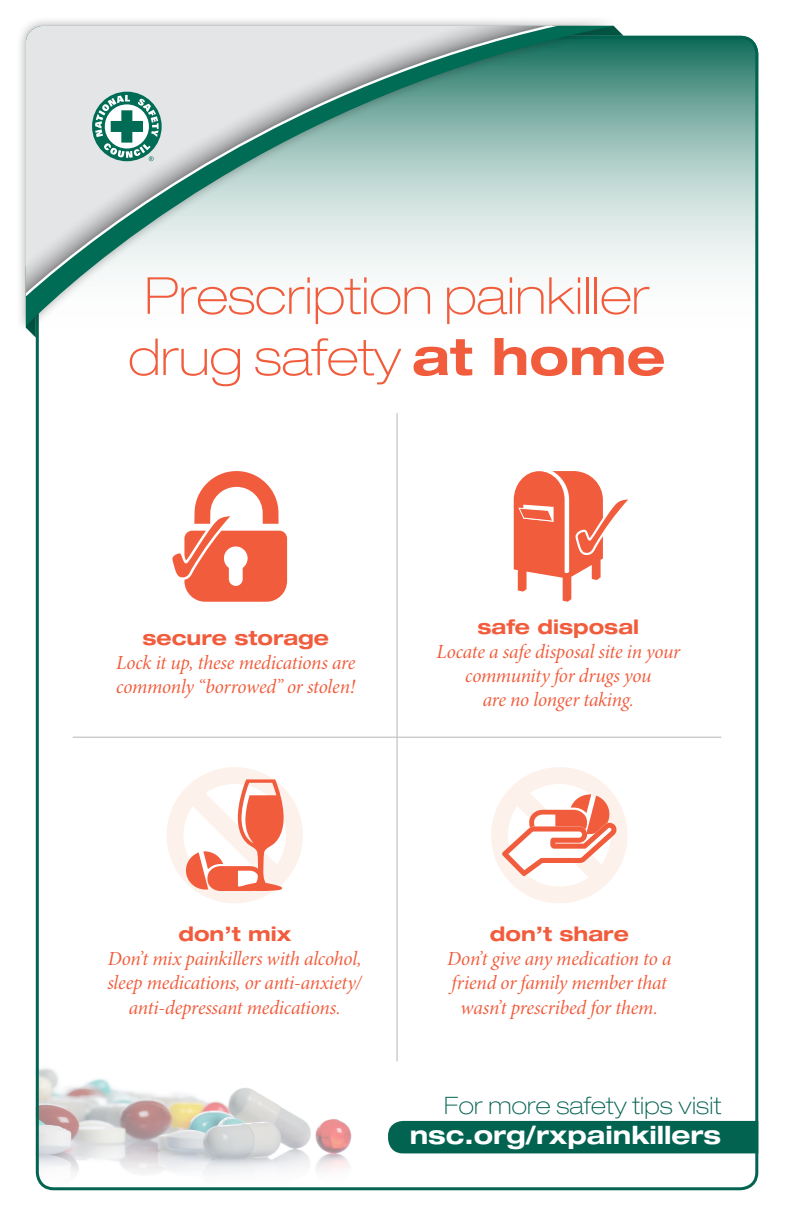
<style>
.page{position:relative;width:793px;height:1225px;background:#fff}
.page>*{position:absolute;margin:0;border:0;box-sizing:border-box;transform-origin:0 0}
.t1{font:100 expanded 51px/61.2px "Helvetica Neue LT Std";color:#f15c3c;text-align:center}
.t2{font:700 expanded 25px "Helvetica Neue LT Std";color:#fff}
.t3{font:100 expanded 24px "Helvetica Neue LT Std";letter-spacing:.01em;color:#026350}
.t4{font:20px/24px "Minion Pro It Subh";letter-spacing:-.01em;color:#f15c3c;text-align:center}
.t5{font:700 expanded 20px "Helvetica Neue LT Std";color:#f15c3c}
.s1{font-weight:700}
</style>
<div class="page">
<svg style="left:36px;top:36px;width:721px;height:527px"></svg>
<img style="left:36px;top:737px;width:343px;height:452px">
<hr style="left:396px;top:413px;width:1px;height:647px;background:#c7c8ca">
<hr style="left:73px;top:736px;width:647px;height:1px;background:#c7c8ca">
<div style="left:388px;top:1120px;width:369px;height:33px;background:#026350"></div>
<svg style="left:619px;top:31px;width:4px;height:5px"></svg>
<div style="left:16px;top:16px;width:603px;height:318px;background:#231f20;opacity:.4"></div>
<svg style="left:26px;top:26px;width:588px;height:300px"></svg>
<svg style="left:26px;top:26px;width:535px;height:272px;background:#bfd3cf"></svg>
<div style="left:92px;top:92px;width:69px;height:69px;background:#006c55;border-radius:50%"></div>
<svg style="left:95px;top:95px;width:63px;height:66px"></svg>
<svg style="left:166px;top:766px;width:137px;height:137px"></svg>
<svg style="left:491px;top:767px;width:136px;height:136px"></svg>
<svg style="left:168px;top:471px;width:119px;height:130px"></svg>
<svg style="left:513px;top:471px;width:118px;height:130px"></svg>
<h1 class="t1" style="left:128px;top:264px;width:538px">Prescription painkiller drug safety <span class="s1">at home</span></h1>
<p class="t5" style="left:142px;top:625px;width:188px">secure storage</p>
<p class="t4" style="left:116px;top:651px;width:240px;text-align:left">Lock it up, these medications are commonly “borrowed” or stolen!</p>
<p class="t5" style="left:477px;top:613px;width:163px">safe disposal</p>
<p class="t4" style="left:436px;top:639px;width:245px">Locate a safe disposal site in your community for drugs you<br>are no longer taking.</p>
<p class="t5" style="left:178px;top:921px;width:114px">don’t mix</p>
<p class="t4" style="left:107px;top:947px;width:256px">Don’t mix painkillers with alcohol, sleep medications, or anti-anxiety/ anti-depressant medications.</p>
<p class="t5" style="left:489px;top:921px;width:140px">don’t share</p>
<p class="t4" style="left:447px;top:947px;width:225px">Don’t give any medication to a friend or family member that wasn’t prescribed for them.</p>
<p class="t3" style="left:444px;top:1090px;width:278px">For more safety tips visit</p>
<p class="t2" style="left:409px;top:1119px;width:313px">nsc.org/rxpainkillers</p>
</div>
